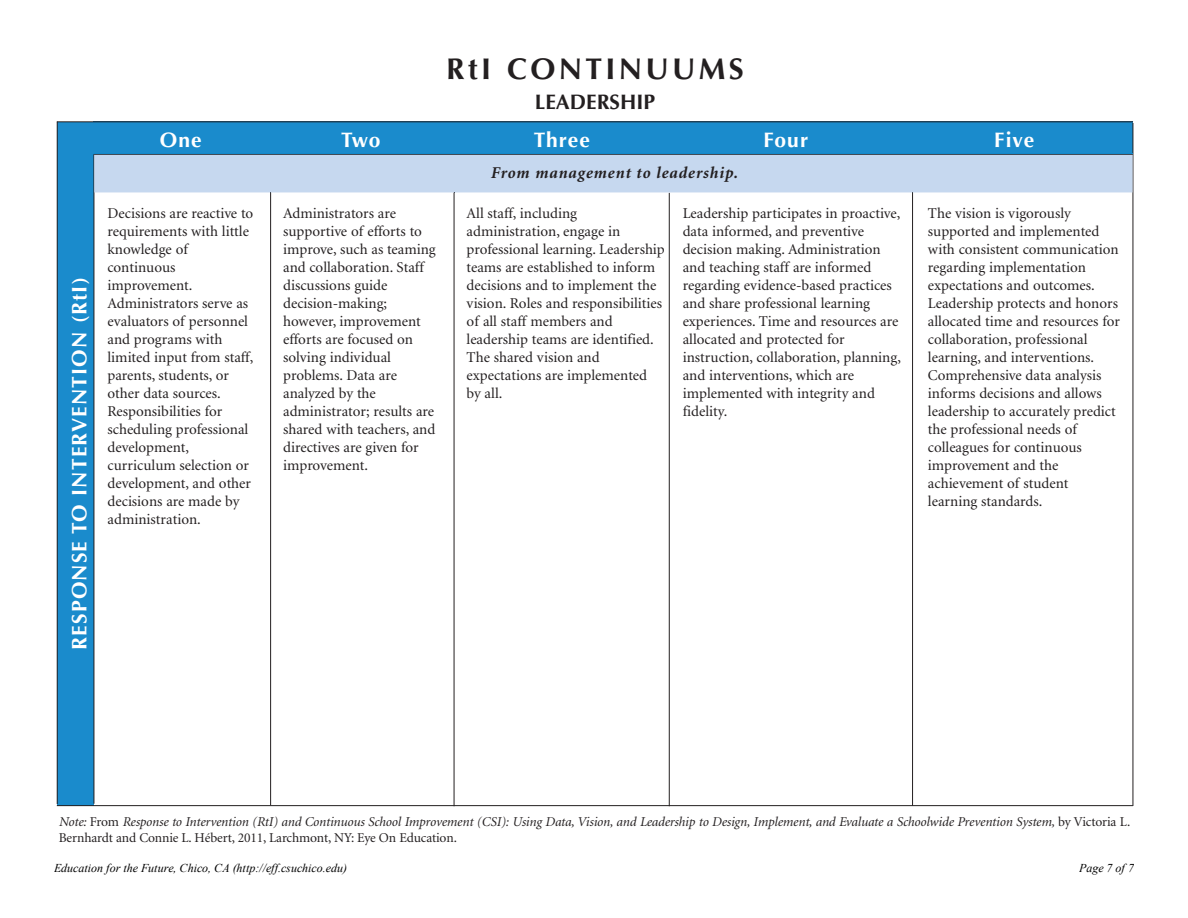
<style>
.page{position:relative;width:1188px;height:918px;background:#fff}
.page>*{position:absolute;margin:0;border:0;box-sizing:border-box;transform-origin:0 0}
.t1{font:700 30px "Optima";letter-spacing:.11em;color:#231f20}
.t2{font:700 21px "Optima";letter-spacing:.055em;color:#fff}
.t3{font:700 21px "Optima";color:#231f20}
.t4{font:italic 700 16.5px "Minion";letter-spacing:.05em;color:#231f20}
.t5{font:15px/18px "Minion";color:#231f20}
.t6{font:italic 13.5px/16.2px "Minion";letter-spacing:-.01em;color:#231f20}
.t7{font:italic 12px "Times New Roman";color:#000}
.s1{font-style:normal}
</style>
<div class="page">
<hr style="left:912px;top:192px;width:1px;height:614px;background:#231f20">
<hr style="left:669px;top:193px;width:1px;height:613px;background:#231f20">
<hr style="left:454px;top:192px;width:1px;height:614px;background:#231f20">
<hr style="left:270px;top:192px;width:1px;height:613px;background:#231f20">
<div style="left:93px;top:121px;width:1040px;height:33px;background:#1a8bcc"></div>
<div style="left:58px;top:122px;width:36px;height:683px;background:#1a8bcc"></div>
<hr style="left:57px;top:122px;width:1px;height:682px;background:#231f20">
<hr style="left:57px;top:121px;width:1076px;height:1px;background:#231f20">
<hr style="left:94px;top:154px;width:1039px;height:1px;background:#231f20">
<hr style="left:94px;top:154px;width:1px;height:650px;background:#231f20">
<hr style="left:1133px;top:123px;width:1px;height:683px;background:#231f20">
<hr style="left:57px;top:805px;width:1076px;height:1px;background:#231f20">
<div style="left:94px;top:155px;width:1038px;height:38px;background:#c6d8ef"></div>
<hr style="left:94px;top:153px;width:1038px;height:1px;background:#1288ca">
<hr style="left:94px;top:154px;width:1038px;height:1px;background:#434b55">
<p class="t1" style="left:446px;top:57px;width:299px">RtI CONTINUUMS</p>
<p class="t3" style="left:535px;top:94px;width:122px">LEADERSHIP</p>
<p class="t2" style="left:160px;top:132px;width:43px">One</p>
<p class="t2" style="left:341px;top:132px;width:41px">Two</p>
<p class="t2" style="left:534px;top:132px;width:58px">Three</p>
<p class="t2" style="left:763px;top:132px;width:46px">Four</p>
<p class="t2" style="left:994px;top:132px;width:41px">Five</p>
<p class="t2" style="left:71px;top:650px;width:374px;rotate:-90deg">RESPONSE TO INTERVENTION (RtI)</p>
<p class="t4" style="left:491px;top:166px;width:249px">From management to leadership.</p>
<p class="t5" style="left:108px;top:205px;width:147px">Decisions are reactive to requirements with little knowledge of continuous improvement.<br>Administrators serve as evaluators of personnel and programs with limited input from staff, parents, students, or other data sources.<br>Responsibilities for scheduling professional development, curriculum selection or development, and other decisions are made by administration.</p>
<p class="t5" style="left:283px;top:205px;width:154px">Administrators are supportive of efforts to improve, such as teaming and collaboration. Staff discussions guide decision-making; however, improvement efforts are focused on solving individual problems. Data are analyzed by the administrator; results are shared with teachers, and directives are given for improvement.</p>
<p class="t5" style="left:467px;top:206px;width:200px">All staff, including administration, engage in professional learning. Leadership teams are established to inform decisions and to implement the vision. Roles and responsibilities of all staff members and leadership teams are identified.<br>The shared vision and expectations are implemented by all.</p>
<p class="t5" style="left:683px;top:206px;width:220px">Leadership participates in proactive, data informed, and preventive decision making. Administration and teaching staff are informed regarding evidence-based practices and share professional learning experiences. Time and resources are allocated and protected for instruction, collaboration, planning, and interventions, which are implemented with integrity and fidelity.</p>
<p class="t5" style="left:928px;top:206px;width:194px">The vision is vigorously supported and implemented with consistent communication regarding implementation expectations and outcomes.<br>Leadership protects and honors allocated time and resources for collaboration, professional learning, and interventions.<br>Comprehensive data analysis informs decisions and allows leadership to accurately predict the professional needs of colleagues for continuous improvement and the achievement of student learning standards.</p>
<p class="t6" style="left:59px;top:814px;width:1073px">Note: <span class="s1">From</span> Response to Intervention (RtI) and Continuous School Improvement (CSI): Using Data, Vision, and Leadership to Design, Implement, and Evaluate a Schoolwide Prevention System, <span class="s1">by Victoria L.<br>Bernhardt and Connie L. Hébert, 2011, Larchmont, NY: Eye On Education.</span></p>
<p class="t7" style="left:54px;top:861px;width:295px">Education for the Future, Chico, CA (http://eff.csuchico.edu)</p>
<p class="t7" style="left:1079px;top:861px;width:56px">Page 7 of 7</p>
</div>
